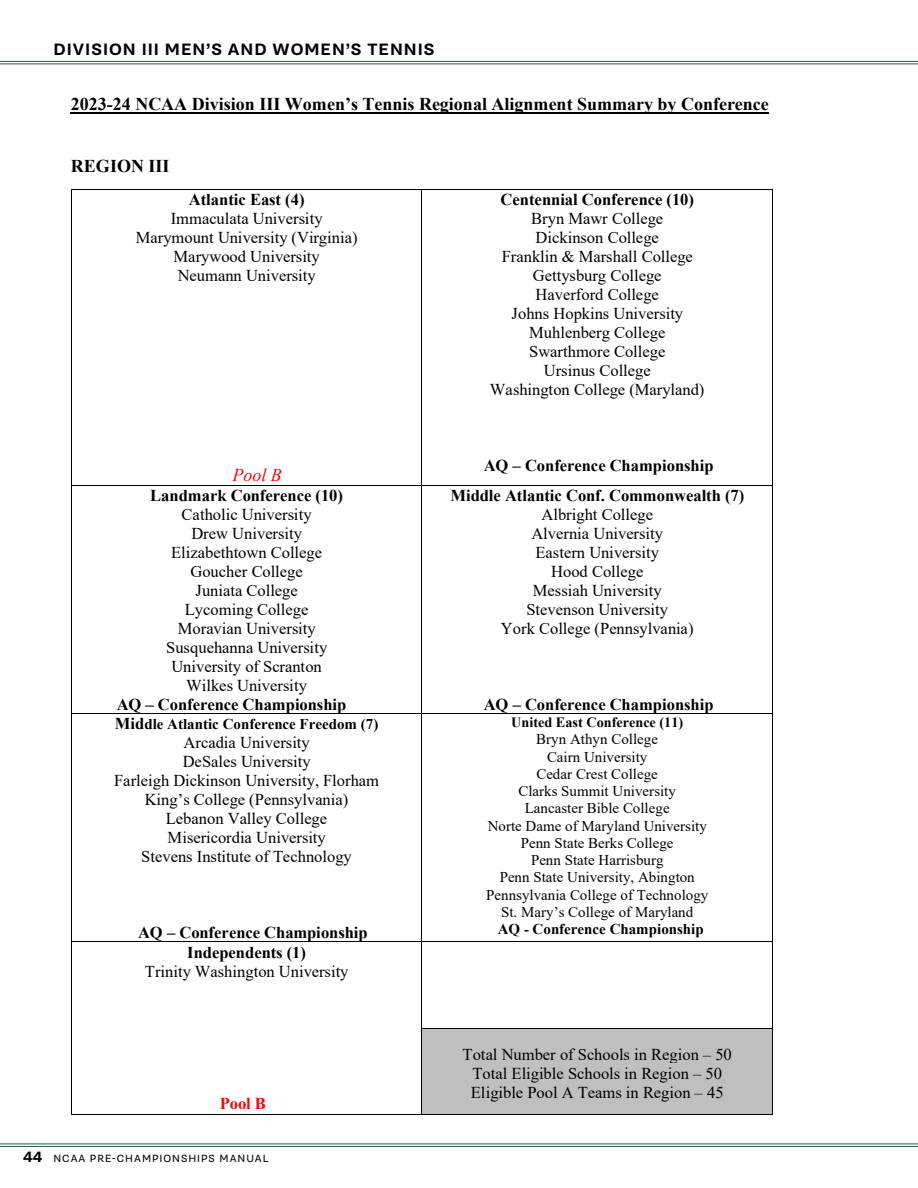
<style>
.page{position:relative;width:918px;height:1188px;background:#fff}
.page>*{position:absolute;margin:0;border:0;box-sizing:border-box;transform-origin:0 0}
.t1{font:700 18px "Times New Roman";color:#000}
.t2{font:italic 18px "Times New Roman";color:#f00}
.t3{font:16.5px/19px "Times New Roman";color:#000;text-align:center}
.t4{font:700 16.5px "Times New Roman";color:#000}
.t5{font:700 16.5px "Supria Sans";letter-spacing:.06em;color:#000}
.t6{font:700 16.5px "Times New Roman";color:#f00}
.t7{font:15px/17.2px "Times New Roman";color:#000;text-align:center}
.t8{font:700 15px "Times New Roman";color:#000}
.t9{font:700 15px "Supria Sans";color:#000}
.t10{font:700 14.25px "Times New Roman";color:#000}
.t11{font:10.5px "Supria Sans";letter-spacing:.095em;color:#000}
.s1{font-size:16.5px}
</style>
<div class="page">
<hr style="left:71px;top:112px;width:698px;height:2px;background:#000">
<hr style="left:72px;top:189px;width:350px;height:1px;background:#000">
<hr style="left:422px;top:189px;width:350px;height:1px;background:#000">
<hr style="left:71px;top:190px;width:1px;height:295px;background:#000">
<hr style="left:422px;top:190px;width:1px;height:295px;background:#000">
<hr style="left:772px;top:190px;width:1px;height:295px;background:#000">
<hr style="left:72px;top:485px;width:350px;height:1px;background:#000">
<hr style="left:422px;top:485px;width:350px;height:1px;background:#000">
<hr style="left:71px;top:485px;width:1px;height:228px;background:#000">
<hr style="left:422px;top:485px;width:1px;height:228px;background:#000">
<hr style="left:772px;top:485px;width:1px;height:228px;background:#000">
<hr style="left:72px;top:713px;width:350px;height:1px;background:#000">
<hr style="left:422px;top:713px;width:350px;height:1px;background:#000">
<hr style="left:71px;top:714px;width:1px;height:228px;background:#000">
<hr style="left:422px;top:714px;width:1px;height:228px;background:#000">
<hr style="left:772px;top:714px;width:1px;height:228px;background:#000">
<hr style="left:72px;top:942px;width:350px;height:1px;background:#000">
<hr style="left:422px;top:942px;width:350px;height:1px;background:#000">
<hr style="left:71px;top:942px;width:1px;height:86px;background:#000">
<hr style="left:422px;top:942px;width:1px;height:86px;background:#000">
<hr style="left:772px;top:942px;width:1px;height:86px;background:#000">
<div style="left:422px;top:1029px;width:350px;height:85px;background:#bfbfbf"></div>
<hr style="left:422px;top:1028px;width:350px;height:1px;background:#000">
<hr style="left:71px;top:1029px;width:1px;height:85px;background:#000">
<hr style="left:72px;top:1114px;width:350px;height:1px;background:#000">
<hr style="left:422px;top:1029px;width:1px;height:85px;background:#000">
<hr style="left:422px;top:1114px;width:350px;height:1px;background:#000">
<hr style="left:772px;top:1029px;width:1px;height:85px;background:#000">
<hr style="left:0;top:61px;width:918px;height:1px;background:#275d38">
<hr style="left:0;top:64px;width:918px;height:1px;background:#275d38">
<hr style="left:0;top:1144px;width:918px;height:1px;background:#275d38">
<hr style="left:0;top:1146px;width:918px;height:1px;background:#275d38">
<p class="t5" style="left:54px;top:39px;width:382px">DIVISION III MEN’S AND WOMEN’S TENNIS</p>
<p class="t1" style="left:71px;top:91px;width:699px">2023-24 NCAA Division III Women’s Tennis Regional Alignment Summary by Conference</p>
<p class="t1" style="left:71px;top:152px;width:100px">REGION III</p>
<p class="t4" style="left:189px;top:188px;width:117px">Atlantic East (4)</p>
<p class="t3" style="left:136px;top:209px;width:223px">Immaculata University<br>Marymount University (Virginia)<br>Marywood University<br>Neumann University</p>
<p class="t2" style="left:232px;top:462px;width:51px">Pool B</p>
<p class="t4" style="left:150px;top:483px;width:194px">Landmark Conference (10)</p>
<p class="t3" style="left:166px;top:504px;width:163px">Catholic University<br>Drew University<br>Elizabethtown College<br>Goucher College<br>Juniata College<br>Lycoming College<br>Moravian University<br>Susquehanna University<br>University of Scranton<br>Wilkes University</p>
<p class="t4" style="left:117px;top:692px;width:231px">AQ – Conference Championship</p>
<p class="t8" style="left:115px;top:713px;width:265px"><span class="s1">Mid</span>dle Atlantic Conference Freedom (7)</p>
<p class="t3" style="left:114px;top:733px;width:266px">Arcadia University<br>DeSales University<br>Farleigh Dickinson University, Florham<br>King’s College (Pennsylvania)<br>Lebanon Valley College<br>Misericordia University<br>Stevens Institute of Technology</p>
<p class="t4" style="left:138px;top:921px;width:231px">AQ – Conference Championship</p>
<p class="t4" style="left:187px;top:940px;width:120px">Independents (1)</p>
<p class="t3" style="left:145px;top:961px;width:205px">Trinity Washington University</p>
<p class="t4" style="left:501px;top:188px;width:195px">Centennial Conference (10)</p>
<p class="t3" style="left:490px;top:208px;width:216px">Bryn Mawr College<br>Dickinson College<br>Franklin &amp; Marshall College<br>Gettysburg College<br>Haverford College<br>Johns Hopkins University<br>Muhlenberg College<br>Swarthmore College<br>Ursinus College<br>Washington College (Maryland)</p>
<p class="t4" style="left:484px;top:453px;width:231px">AQ – Conference Championship</p>
<p class="t4" style="left:450px;top:483px;width:295px">Middle Atlantic Conf. Commonwealth (7)</p>
<p class="t3" style="left:501px;top:504px;width:194px">Albright College<br>Alvernia University<br>Eastern University<br>Hood College<br>Messiah University<br>Stevenson University<br>York College (Pennsylvania)</p>
<p class="t4" style="left:484px;top:692px;width:231px">AQ – Conference Championship</p>
<p class="t10" style="left:511px;top:712px;width:174px">United East Conference (11)</p>
<p class="t7" style="left:486px;top:730px;width:224px">Bryn Athyn College<br>Cairn University<br>Cedar Crest College<br>Clarks Summit University<br>Lancaster Bible College<br>Norte Dame of Maryland University<br>Penn State Berks College<br>Penn State Harrisburg<br>Penn State University, Abington<br>Pennsylvania College of Technology<br>St. Mary’s College of Maryland</p>
<p class="t8" style="left:498px;top:918px;width:207px">AQ - Conference Championship</p>
<p class="t6" style="left:220px;top:1092px;width:48px">Pool B</p>
<p class="t9" style="left:23px;top:1147px;width:21px">44</p>
<p class="t11" style="left:54px;top:1152px;width:217px">NCAA PRE-CHAMPIONSHIPS MANUAL</p>
<p class="t3" style="left:463px;top:1045px;width:271px">Total Number of Schools in Region – 50<br>Total Eligible Schools in Region – 50<br>Eligible Pool A Teams in Region – 45</p>
</div>
